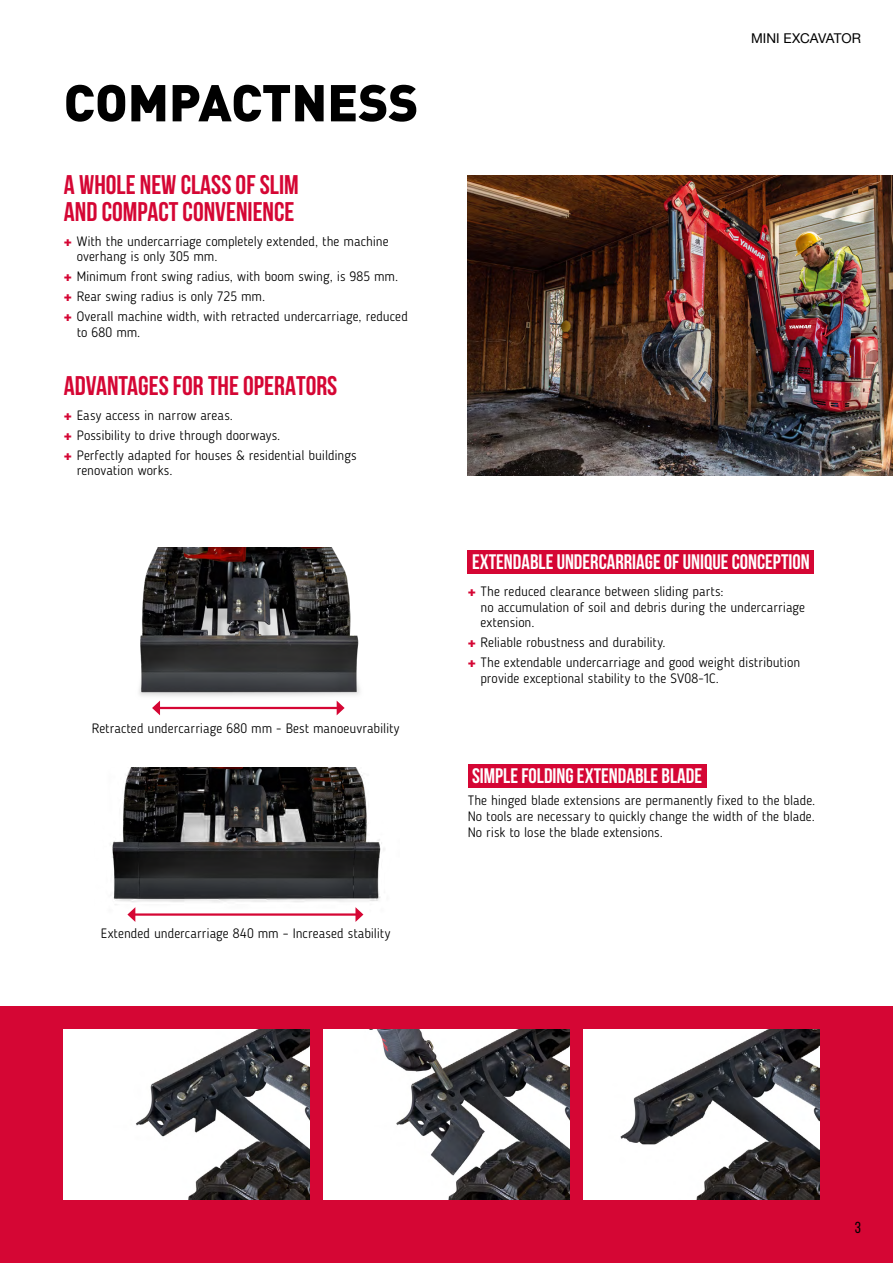
<style>
.page{position:relative;width:893px;height:1263px;background:#fff}
.page>*{position:absolute;margin:0;border:0;box-sizing:border-box;transform-origin:0 0}
.t1{font:900 51px "DIN Pro";color:#000}
.t2{font:700 27px/27px "Bebas Neue";color:#d50634}
.t3{font:700 21px "Bebas Neue";color:#fff}
.t4{font:15.9px "Bebas Neue";color:#000}
.t5{font:300 13.5px/15.8px "Blogger Sans";letter-spacing:.005em;color:#000}
.t6{font:13.5px "Helvetica Neue LT Com";letter-spacing:-.005em;color:#000}
.s1{font-family:"Helvetica Neue LT Com";font-weight:900;color:#d50634}
</style>
<div class="page">
<div style="left:0;top:1006px;width:893px;height:257px;background:#d50634"></div>
<img style="left:468px;top:176px;width:425px;height:299px">
<img style="left:110px;top:767px;width:275px;height:155px">
<img style="left:139px;top:547px;width:221px;height:169px">
<img style="left:64px;top:1029px;width:246px;height:170px">
<img style="left:324px;top:1029px;width:245px;height:170px">
<img style="left:583px;top:1029px;width:236px;height:170px">
<div style="left:468px;top:550px;width:346px;height:24px;background:#d50634"></div>
<hr style="left:134px;top:913px;width:223px;height:3px;background:#d50634">
<svg style="left:127px;top:907px;width:8px;height:15px"></svg>
<svg style="left:355px;top:907px;width:8px;height:15px"></svg>
<hr style="left:158px;top:707px;width:180px;height:2px;background:#d50634">
<svg style="left:152px;top:701px;width:8px;height:14px"></svg>
<svg style="left:337px;top:701px;width:8px;height:14px"></svg>
<div style="left:468px;top:764px;width:238px;height:23px;background:#d50634"></div>
<h1 class="t1" style="left:64px;top:59px;width:356px">COMPACTNESS</h1>
<h2 class="t2" style="left:64px;top:171px;width:236px">A WHOLE NEW CLASS OF SLIM<br>AND COMPACT CONVENIENCE</h2>
<p class="t5" style="left:77px;top:233px;width:313px;text-indent:-13px"><span class="s1">+</span> With the undercarriage completely extended, the machine overhang is only 305 mm.</p>
<p class="t5" style="left:64px;top:267px;width:345px;line-height:20px"><span class="s1">+</span> Minimum front swing radius, with boom swing, is 985 mm. <span class="s1">+</span> Rear swing radius is only 725 mm.<br><span class="s1">+</span> Overall machine width, with retracted undercarriage, reduced</p>
<p class="t5" style="left:77px;top:325px;width:65px">to 680 mm.</p>
<h2 class="t2" style="left:64px;top:372px;width:275px">ADVANTAGES FOR THE OPERATORS</h2>
<p class="t5" style="left:64px;top:405px;width:294px;line-height:20px"><span class="s1">+</span> Easy access in narrow areas.<br><span class="s1">+</span> Possibility to drive through doorways.<br><span class="s1">+</span> Perfectly adapted for houses &amp; residential buildings</p>
<p class="t5" style="left:77px;top:463px;width:97px">renovation works.</p>
<p class="t5" style="left:92px;top:720px;width:309px">Retracted undercarriage 680 mm - Best manoeuvrability</p>
<p class="t5" style="left:101px;top:925px;width:291px">Extended undercarriage 840 mm – Increased stability</p>
<p class="t6" style="left:751px;top:29px;width:112px">MINI EXCAVATOR</p>
<h3 class="t3" style="left:472px;top:551px;width:339px">EXTENDABLE UNDERCARRIAGE OF UNIQUE CONCEPTION</h3>
<p class="t5" style="left:480px;top:583px;width:326px;text-indent:-13px"><span class="s1">+</span> The reduced clearance between sliding parts:<br>no accumulation of soil and debris during the undercarriage extension.</p>
<p class="t5" style="left:468px;top:633px;width:334px;line-height:20px"><span class="s1">+</span> Reliable robustness and durability.<br><span class="s1">+</span> The extendable undercarriage and good weight distribution</p>
<p class="t5" style="left:480px;top:671px;width:240px">provide exceptional stability to the SV08-1C.</p>
<h3 class="t3" style="left:472px;top:764px;width:232px">SIMPLE FOLDING EXTENDABLE BLADE</h3>
<p class="t5" style="left:468px;top:793px;width:349px;text-align:justify">The hinged blade extensions are permanently fixed to the blade.<br>No tools are necessary to quickly change the width of the blade.<br>No risk to lose the blade extensions.</p>
<p class="t4" style="left:855px;top:1219px;width:8px">3</p>
</div>
